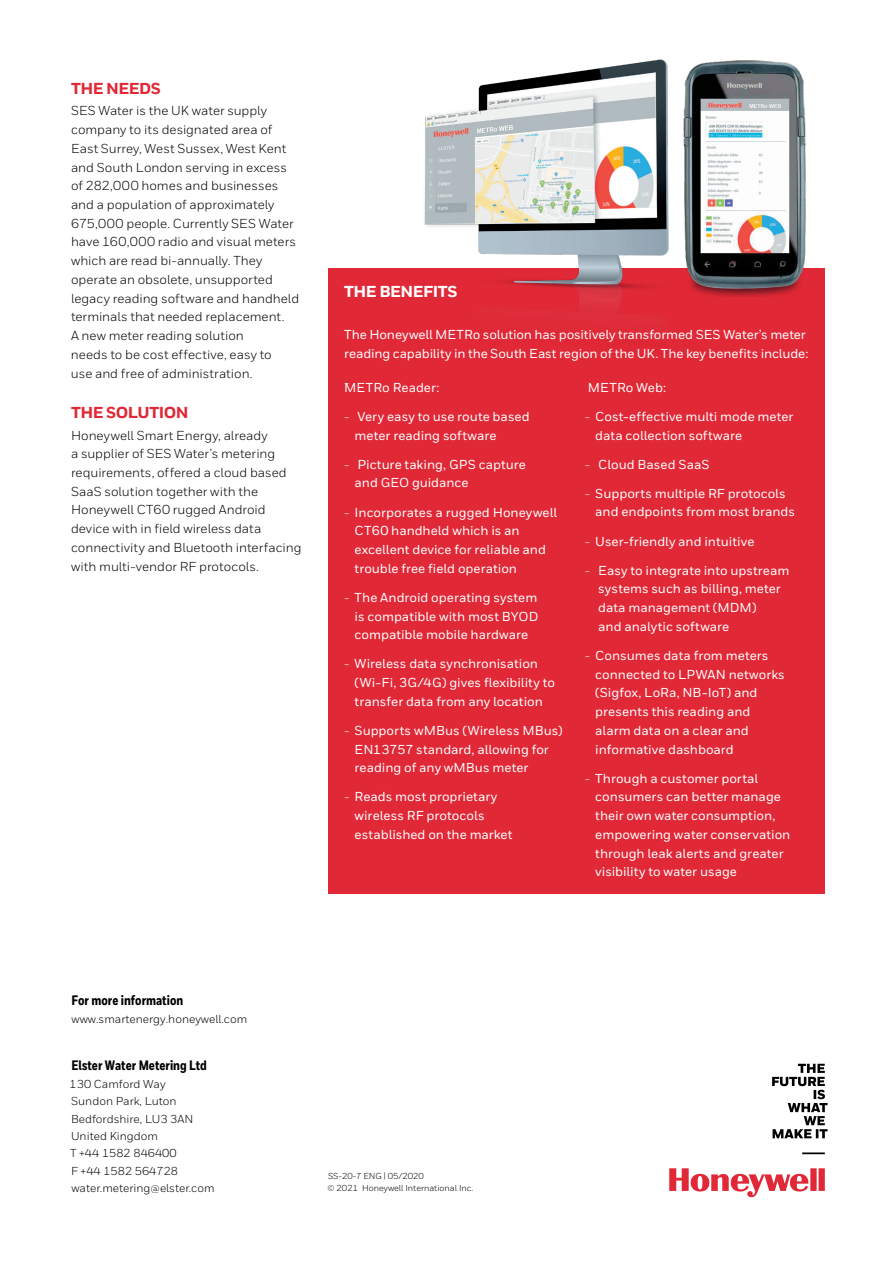
<style>
.page{position:relative;width:893px;height:1263px;background:#fff}
.page>*{position:absolute;margin:0;border:0;box-sizing:border-box;transform-origin:0 0}
.t1{font:800 15.9px "Honeywell Sans";letter-spacing:-.03em;color:#e02836}
.t2{font:800 15.9px "Honeywell Sans";letter-spacing:-.03em;color:#fff}
.t3{font:800 13.65px "Honeywell Cond";color:#000}
.t4{font:500 12.9px/18.8px "Honeywell Sans";color:#fff}
.t5{font:12.9px/18.8px "Honeywell Sans";color:#000}
.t6{font:12.9px "Honeywell Sans";color:#fff}
.t7{font:11.55px/17.2px "Honeywell Sans";color:#000}
.t8{font:8.7px/11.6px "Honeywell Sans";color:#000}
.s1{font-weight:400}
</style>
<div class="page">
<svg style="left:669px;top:1168px;width:156px;height:29px"></svg>
<svg style="left:772px;top:1064px;width:55px;height:90px"></svg>
<div style="left:328px;top:269px;width:497px;height:625px;background:#e02836"></div>
<img style="left:328px;top:59px;width:333px;height:246px">
<img style="left:661px;top:59px;width:164px;height:237px">
<p class="t1" style="left:71px;top:79px;width:91px">THE NEEDS</p>
<p class="t5" style="left:71px;top:102px;width:230px">SES Water is the UK water supply company to its designated area of East Surrey, West Sussex, West Kent and South London serving in excess of 282,000 homes and businesses and a population of approximately 675,000 people. Currently SES Water have 160,000 radio and visual meters which are read bi-annually. They operate an obsolete, unsupported legacy reading software and handheld terminals that needed replacement.<br>A new meter reading solution<br>needs to be cost effective, easy to<br>use and free of administration.</p>
<p class="t1" style="left:71px;top:403px;width:119px">THE SOLUTION</p>
<p class="t5" style="left:71px;top:426px;width:232px">Honeywell Smart Energy, already<br>a supplier of SES Water’s metering requirements, offered a cloud based SaaS solution together with the Honeywell CT60 rugged Android device with in field wireless data connectivity and Bluetooth interfacing with multi-vendor RF protocols.</p>
<p class="t2" style="left:344px;top:282px;width:115px">THE BENEFITS</p>
<p class="t4" style="left:344px;top:325px;width:466px">The Honeywell METRo solution has positively transformed SES Water’s meter reading capability in the South East region of the UK. The key benefits include:</p>
<p class="t6" style="left:344px;top:374px;width:7px">-</p>
<p class="t4" style="left:588px;top:378px;width:80px">METRo Web:</p>
<p class="t4" style="left:595px;top:407px;width:200px;text-indent:-10px"><span class="s1">-</span> Cost-effective multi mode meter data collection software</p>
<p class="t4" style="left:585px;top:455px;width:126px"><span class="s1">-</span> Cloud Based SaaS</p>
<p class="t4" style="left:595px;top:484px;width:201px;text-indent:-10px"><span class="s1">-</span> Supports multiple RF protocols and endpoints from most brands</p>
<p class="t4" style="left:585px;top:532px;width:171px"><span class="s1">-</span> User-friendly and intuitive</p>
<p class="t4" style="left:598px;top:561px;width:193px;text-indent:-13px"><span class="s1">-</span> Easy to integrate into upstream systems such as billing, meter data management (MDM)<br>and analytic software</p>
<p class="t4" style="left:595px;top:646px;width:191px;text-indent:-10px"><span class="s1">-</span> Consumes data from meters connected to LPWAN networks (Sigfox, LoRa, NB-IoT) and presents this reading and alarm data on a clear and informative dashboard</p>
<p class="t4" style="left:595px;top:769px;width:197px;text-indent:-10px"><span class="s1">-</span> Through a customer portal consumers can better manage their own water consumption, empowering water conservation through leak alerts and greater visibility to water usage</p>
<p class="t4" style="left:344px;top:378px;width:97px">METRo Reader:</p>
<p class="t4" style="left:355px;top:407px;width:177px;text-indent:-10px"><span class="s1">-</span> Very easy to use route based meter reading software</p>
<p class="t4" style="left:355px;top:455px;width:173px;text-indent:-10px"><span class="s1">-</span> Picture taking, GPS capture and GEO guidance</p>
<p class="t4" style="left:355px;top:503px;width:204px;text-indent:-10px"><span class="s1">-</span> Incorporates a rugged Honeywell<br>CT60 handheld which is an excellent device for reliable and trouble free field operation</p>
<p class="t4" style="left:355px;top:588px;width:185px;text-align:justify;text-indent:-10px"><span class="s1">-</span> The Android operating system is compatible with most BYOD compatible mobile hardware</p>
<p class="t4" style="left:355px;top:655px;width:202px;text-indent:-10px"><span class="s1">-</span> Wireless data synchronisation (Wi-Fi, 3G/4G) gives flexibility to transfer data from any location</p>
<p class="t4" style="left:355px;top:721px;width:210px;text-indent:-10px"><span class="s1">-</span> Supports wMBus (Wireless MBus)<br>EN13757 standard, allowing for reading of any wMBus meter</p>
<p class="t4" style="left:355px;top:788px;width:159px;text-indent:-10px"><span class="s1">-</span> Reads most proprietary wireless RF protocols established on the market</p>
<p class="t3" style="left:72px;top:992px;width:113px">For more information</p>
<p class="t7" style="left:71px;top:1010px;width:177px">www.smartenergy.honeywell.com</p>
<p class="t3" style="left:72px;top:1057px;width:137px">Elster Water Metering Ltd</p>
<p class="t7" style="left:70px;top:1075px;width:147px">130 Camford Way<br>Sundon Park, Luton<br>Bedfordshire, LU3 3AN<br>United Kingdom<br>T +44 1582 846400<br>F +44 1582 564728 water.metering@elster.com</p>
<p class="t8" style="left:327px;top:1170px;width:147px">SS-20-7 ENG | 05/2020<br>© 2021 Honeywell International Inc.</p>
</div>
